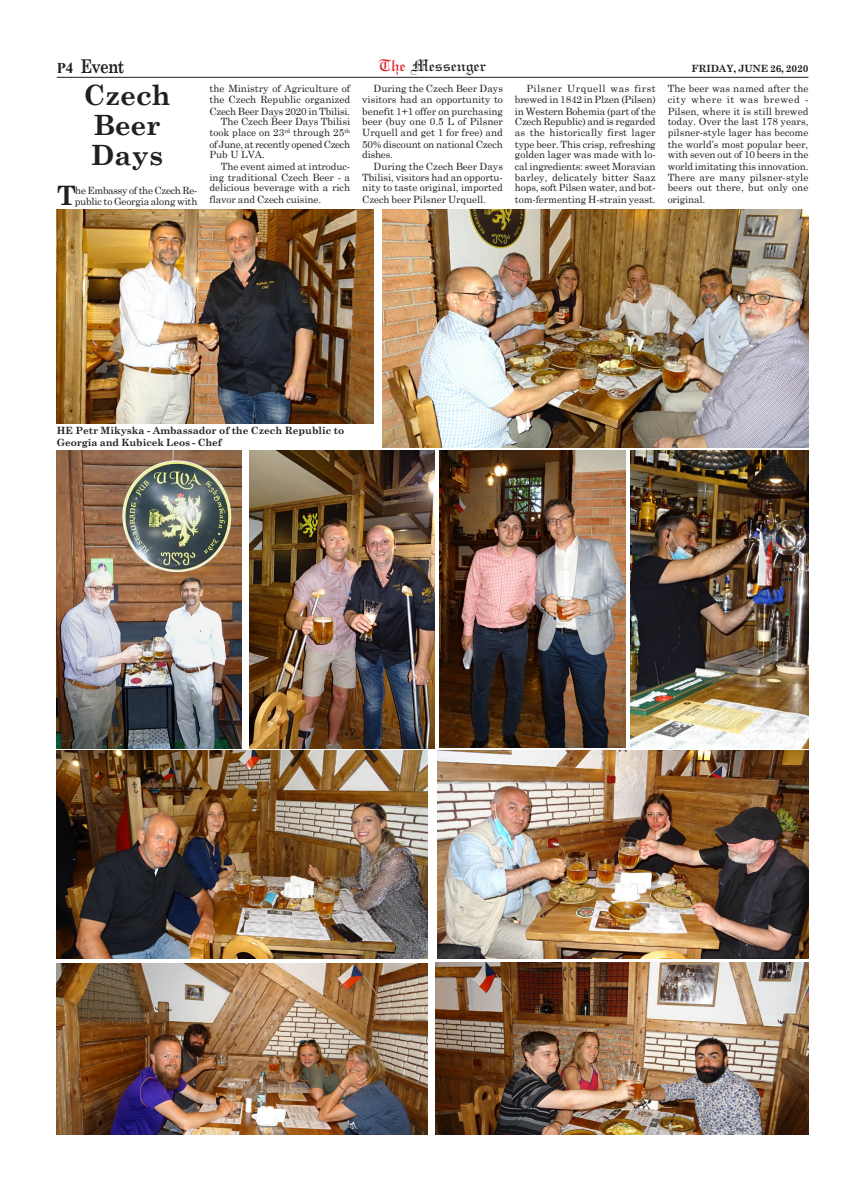
<style>
.page{position:relative;width:851px;height:1191px;background:#fff}
.page>*{position:absolute;margin:0;border:0;box-sizing:border-box;transform-origin:0 0}
.t1{font:700 28px/30px "Century Schoolbook";letter-spacing:-.005em;color:#231f20}
.t2{font:700 26.8px "Century Schoolbook";color:#231f20}
.t3{font:700 19px "Century Schoolbook";letter-spacing:-.05em;color:#231f20;scale:.8 1}
.t4{font:18px "Lincoln";color:#231f20}
.t5{font:10px/11px "Century Schoolbook";letter-spacing:-.005em;color:#231f20;text-align:justify}
.t6{font:700 10px/12px "Century Schoolbook";color:#231f20}
.t7{font:10px "Century Schoolbook";letter-spacing:-.035em;color:#231f20}
.s1{font-family:"Times New Roman";font-size:15px}
.s2{color:#e11e25}
</style>
<div class="page">
<hr style="left:57px;top:77px;width:751px;height:1px;background:#231f20">
<img style="left:630px;top:450px;width:178px;height:298px">
<img style="left:57px;top:210px;width:317px;height:213px">
<img style="left:382px;top:210px;width:426px;height:237px">
<img style="left:57px;top:451px;width:185px;height:297px">
<img style="left:249px;top:451px;width:185px;height:297px">
<img style="left:439px;top:450px;width:186px;height:297px">
<img style="left:57px;top:750px;width:370px;height:208px">
<img style="left:437px;top:750px;width:371px;height:208px">
<img style="left:435px;top:962px;width:373px;height:172px">
<img style="left:57px;top:963px;width:371px;height:171px">
<h3 class="t3" style="left:57px;top:55px;width:86px"><span class="s1">P4</span> Event</h3>
<h3 class="t4" style="left:378px;top:55px;width:109px"><span class="s2">The</span> Messenger</h3>
<p class="t6" style="left:691px;top:62px;width:118px">FRIDAY, JUNE 26, 2020</p>
<h1 class="t1" style="left:84px;top:79px;width:88px">Czech<br>Beer<br>Days</h1>
<h2 class="t2" style="left:57px;top:178px;width:21px">T</h2>
<p class="t5" style="left:75px;top:184px;width:124px">he Embassy of the Czech Re&shy;public to Georgia along with</p>
<p class="t5" style="left:209px;top:83px;width:142px">the Ministry of Agriculture of</p>
<p class="t5" style="left:209px;top:94px;width:142px">the Czech Republic organized</p>
<p class="t5" style="left:209px;top:105px;width:142px">Czech Beer Days 2020 in Tbilisi.</p>
<p class="t5" style="left:221px;top:116px;width:131px">The Czech Beer Days Tbilisi</p>
<p class="t5" style="left:209px;top:127px;width:142px">took place on 23<sup>rd</sup> through 25<sup>th</sup></p>
<p class="t7" style="left:209px;top:138px;width:142px">of June, at recently opened Czech</p>
<p class="t5" style="left:209px;top:149px;width:57px">Pub U LVA.</p>
<p class="t5" style="left:221px;top:160px;width:131px">The event aimed at introduc-</p>
<p class="t5" style="left:209px;top:171px;width:142px">ing traditional Czech Beer - a</p>
<p class="t5" style="left:209px;top:182px;width:142px">delicious beverage with a rich</p>
<p class="t5" style="left:209px;top:193px;width:113px">flavor and Czech cuisine.</p>
<p class="t5" style="left:515px;top:83px;width:142px;text-indent:11px">Pilsner Urquell was first brewed in 1842 in Plzen (Pilsen) in Western Bohemia (part of the Czech Republic) and is regarded as the historically first lager type beer. This crisp, refreshing golden lager was made with lo&shy;cal ingredients: sweet Moravian barley, delicately bitter Saaz hops, soft Pilsen water, and bot&shy;tom-fermenting H-strain yeast.</p>
<p class="t5" style="left:667px;top:83px;width:142px">The beer was named after the city where it was brewed - Pilsen, where it is still brewed today. Over the last 178 years, pilsner-style lager has become the world’s most popular beer, with seven out of 10 beers in the world imitating this innovation.<br>There are many pilsner-style beers out there, but only one original.</p>
<p class="t5" style="left:362px;top:83px;width:142px;text-indent:11px">During the Czech Beer Days visitors had an opportunity to benefit 1+1 offer on purchasing beer (buy one 0.5 L of Pilsner Urquell and get 1 for free) and 50% discount on national Czech dishes.</p>
<p class="t5" style="left:362px;top:160px;width:142px;text-indent:11px">During the Czech Beer Days Tbilisi, visitors had an opportu&shy;nity to taste original, imported Czech beer Pilsner Urquell.</p>
<p class="t6" style="left:57px;top:424px;width:289px">HE Petr Mikyska - Ambassador of the Czech Republic to<br>Georgia and Kubicek Leos - Chef</p>
</div>
